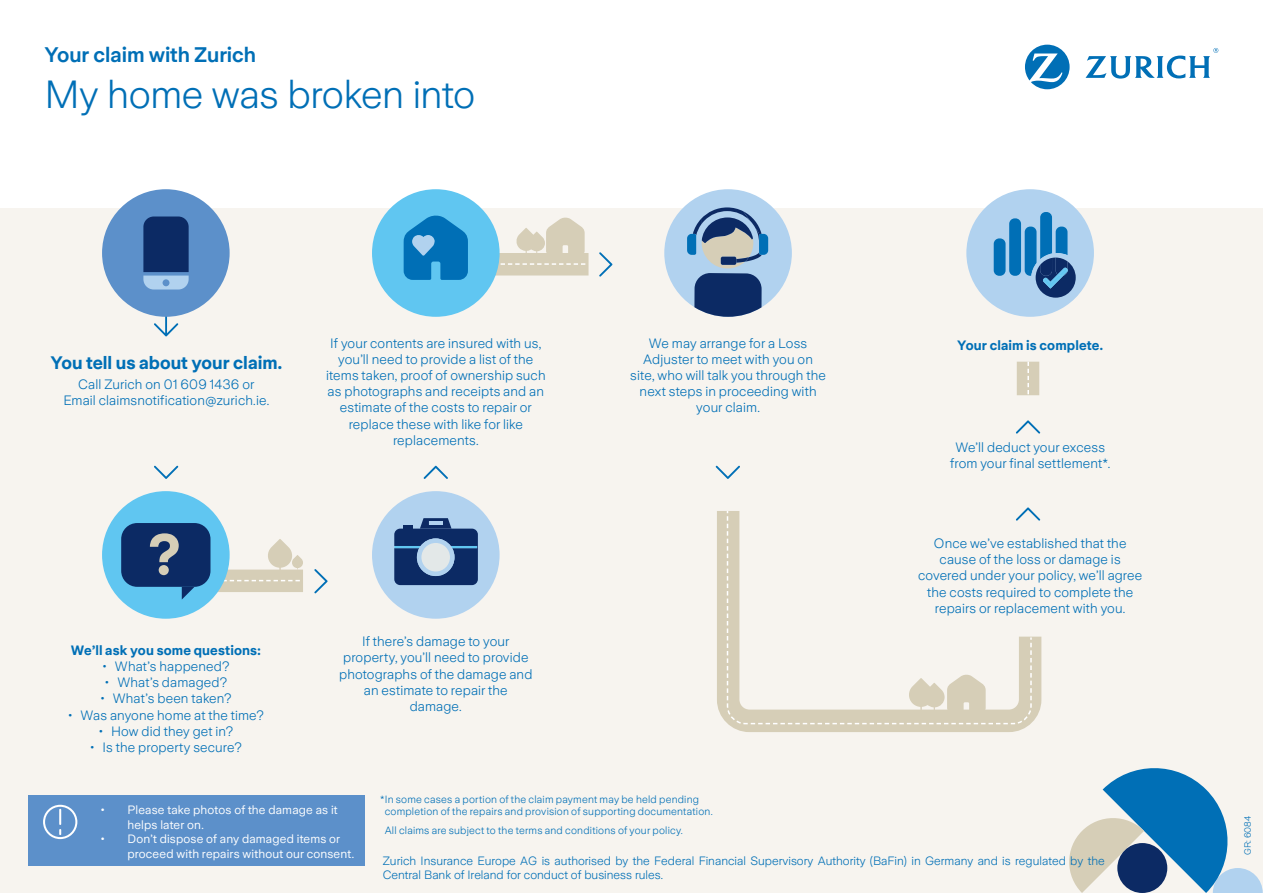
<style>
.page{position:relative;width:1263px;height:893px;background:#fff}
.page>*{position:absolute;margin:0;border:0;box-sizing:border-box;transform-origin:0 0}
.t1{font:300 39px "Zurich Sans";letter-spacing:-.01em;color:#006fb6}
.t2{font:600 21px "Zurich Sans";letter-spacing:-.005em;color:#006fb6}
.t3{font:700 18px "Zurich Sans";color:#006fb6}
.t4{font:300 13.5px/16.2px "Zurich Sans";letter-spacing:.01em;color:#006fb6;text-align:center}
.t5{font:700 13.5px "Zurich Sans";letter-spacing:.01em;color:#006fb6}
.t6{font:300 12px/13.2px "Zurich Sans";color:#006fb6}
.t7{font:12px/14.4px "Zurich Sans";letter-spacing:.015em;color:#fff}
.t8{font:300 10.5px/12.6px "Zurich Sans";letter-spacing:.02em;color:#006fb6}
.t9{font:300 9px "Zurich Sans";color:#006fb6}
</style>
<div class="page">
<div style="left:0;top:208px;width:1263px;height:685px;background:#f7f4ef"></div>
<div style="left:479px;top:253px;width:109px;height:22px;background:#d6ceb7"></div>
<svg style="left:500px;top:263px;width:85px;height:2px"></svg>
<div style="left:193px;top:570px;width:110px;height:22px;background:#d6ceb7"></div>
<svg style="left:225px;top:580px;width:75px;height:1px"></svg>
<div style="left:28px;top:795px;width:337px;height:71px;background:#5c90ca"></div>
<div style="left:102px;top:491px;width:128px;height:128px;background:#60c6f1;border-radius:50%"></div>
<div style="left:121px;top:523px;width:89px;height:64px;background:#0c2a64;border-radius:16px"></div>
<svg style="left:182px;top:587px;width:13px;height:13px"></svg>
<svg style="left:150px;top:533px;width:29px;height:42px"></svg>
<div style="left:966px;top:189px;width:128px;height:128px;background:#b1d2ef;border-radius:50%"></div>
<div style="left:994px;top:238px;width:11px;height:38px;background:#006fb6;border-radius:5px"></div>
<div style="left:1009px;top:218px;width:12px;height:58px;background:#006fb6;border-radius:5px"></div>
<svg style="left:1025px;top:212px;width:58px;height:93px"></svg>
<svg style="left:154px;top:316px;width:24px;height:21px"></svg>
<svg style="left:154px;top:466px;width:24px;height:13px"></svg>
<svg style="left:314px;top:569px;width:14px;height:24px"></svg>
<svg style="left:599px;top:252px;width:13px;height:25px"></svg>
<svg style="left:716px;top:466px;width:24px;height:13px"></svg>
<svg style="left:424px;top:466px;width:24px;height:13px"></svg>
<svg style="left:1016px;top:420px;width:24px;height:14px"></svg>
<div style="left:102px;top:189px;width:128px;height:128px;background:#5c90ca;border-radius:50%"></div>
<svg style="left:143px;top:216px;width:46px;height:73px;background:#2e4f84"></svg>
<svg style="left:717px;top:507px;width:325px;height:225px"></svg>
<svg style="left:726px;top:509px;width:306px;height:216px"></svg>
<div style="left:1017px;top:362px;width:22px;height:33px;background:#d6ceb7"></div>
<svg style="left:1027px;top:362px;width:2px;height:32px"></svg>
<div style="left:372px;top:189px;width:128px;height:128px;background:#60c6f1;border-radius:50%"></div>
<svg style="left:404px;top:215px;width:64px;height:65px"></svg>
<div style="left:372px;top:491px;width:128px;height:128px;background:#b1d2ef;border-radius:50%"></div>
<svg style="left:394px;top:518px;width:84px;height:67px"></svg>
<div style="left:421px;top:543px;width:29px;height:28px;background:#e3e8e8;border-radius:50%"></div>
<hr style="left:429px;top:521px;width:13px;height:4px;background:#b1d2ef">
<hr style="left:403px;top:525px;width:10px;height:4px;background:#0c2a64">
<div style="left:664px;top:189px;width:128px;height:128px;background:#b1d2ef;border-radius:50%"></div>
<svg style="left:687px;top:207px;width:81px;height:110px"></svg>
<svg style="left:43px;top:805px;width:34px;height:34px"></svg>
<svg style="left:1069px;top:768px;width:194px;height:125px"></svg>
<div style="left:1117px;top:843px;width:50px;height:50px;background:#0c2a64;border-radius:50%"></div>
<svg style="left:516px;top:217px;width:69px;height:36px"></svg>
<svg style="left:908px;top:674px;width:78px;height:39px"></svg>
<svg style="left:267px;top:539px;width:36px;height:31px"></svg>
<svg style="left:1025px;top:45px;width:44px;height:44px"></svg>
<svg style="left:1085px;top:48px;width:133px;height:31px"></svg>
<h2 class="t2" style="left:45px;top:43px;width:213px">Your claim with Zurich</h2>
<h1 class="t1" style="left:45px;top:74px;width:432px">My home was broken into</h1>
<h3 class="t3" style="left:50px;top:353px;width:233px">You tell us about your claim.</h3>
<p class="t4" style="left:63px;top:377px;width:207px">Call Zurich on 01 609 1436 or<br>Email claimsnotification@zurich.ie.</p>
<p class="t4" style="left:326px;top:335px;width:221px">If your contents are insured with us, you’ll need to provide a list of the items taken, proof of ownership such as photographs and receipts and an estimate of the costs to repair or replace these with like for like replacements.</p>
<p class="t4" style="left:630px;top:335px;width:197px">We may arrange for a Loss<br>Adjuster to meet with you on site, who will talk you through the next steps in proceeding with your claim.</p>
<p class="t5" style="left:71px;top:643px;width:191px">We’ll ask you some questions:</p>
<p class="t4" style="left:102px;top:658px;width:129px">• What’s happened?</p>
<p class="t4" style="left:105px;top:675px;width:124px">• What’s damaged?</p>
<p class="t4" style="left:100px;top:691px;width:133px">• What’s been taken?</p>
<p class="t4" style="left:68px;top:707px;width:198px">• Was anyone home at the time?</p>
<p class="t4" style="left:98px;top:723px;width:136px">• How did they get in?</p>
<p class="t4" style="left:90px;top:739px;width:154px">• Is the property secure?</p>
<p class="t4" style="left:339px;top:634px;width:195px">If there’s damage to your property, you’ll need to provide photographs of the damage and an estimate to repair the damage.</p>
<p class="t5" style="left:957px;top:338px;width:147px">Your claim is complete.</p>
<p class="t4" style="left:950px;top:440px;width:162px">We’ll deduct your excess from your final settlement*.</p>
<p class="t4" style="left:918px;top:535px;width:226px">Once we’ve established that the cause of the loss or damage is covered under your policy, we’ll agree the costs required to complete the repairs or replacement with you.</p>
<p class="t7" style="left:127px;top:803px;width:212px;text-indent:-27px">• Please take photos of the damage as it helps later on.</p>
<p class="t7" style="left:127px;top:832px;width:228px;text-indent:-27px">• Don’t dispose of any damaged items or proceed with repairs without our consent.</p>
<p class="t8" style="left:385px;top:793px;width:329px;text-indent:-5px">*In some cases a portion of the claim payment may be held pending completion of the repairs and provision of supporting documentation.</p>
<p class="t8" style="left:385px;top:824px;width:300px">All claims are subject to the terms and conditions of your policy.</p>
<p class="t6" style="left:383px;top:855px;width:723px">Zurich Insurance Europe AG is authorised by the Federal Financial Supervisory Authority (BaFin) in Germany and is regulated by the<br>Central Bank of Ireland for conduct of business rules.</p>
<p class="t9" style="left:1243px;top:855px;width:41px;rotate:-90deg">GR: 6084</p>
</div>
